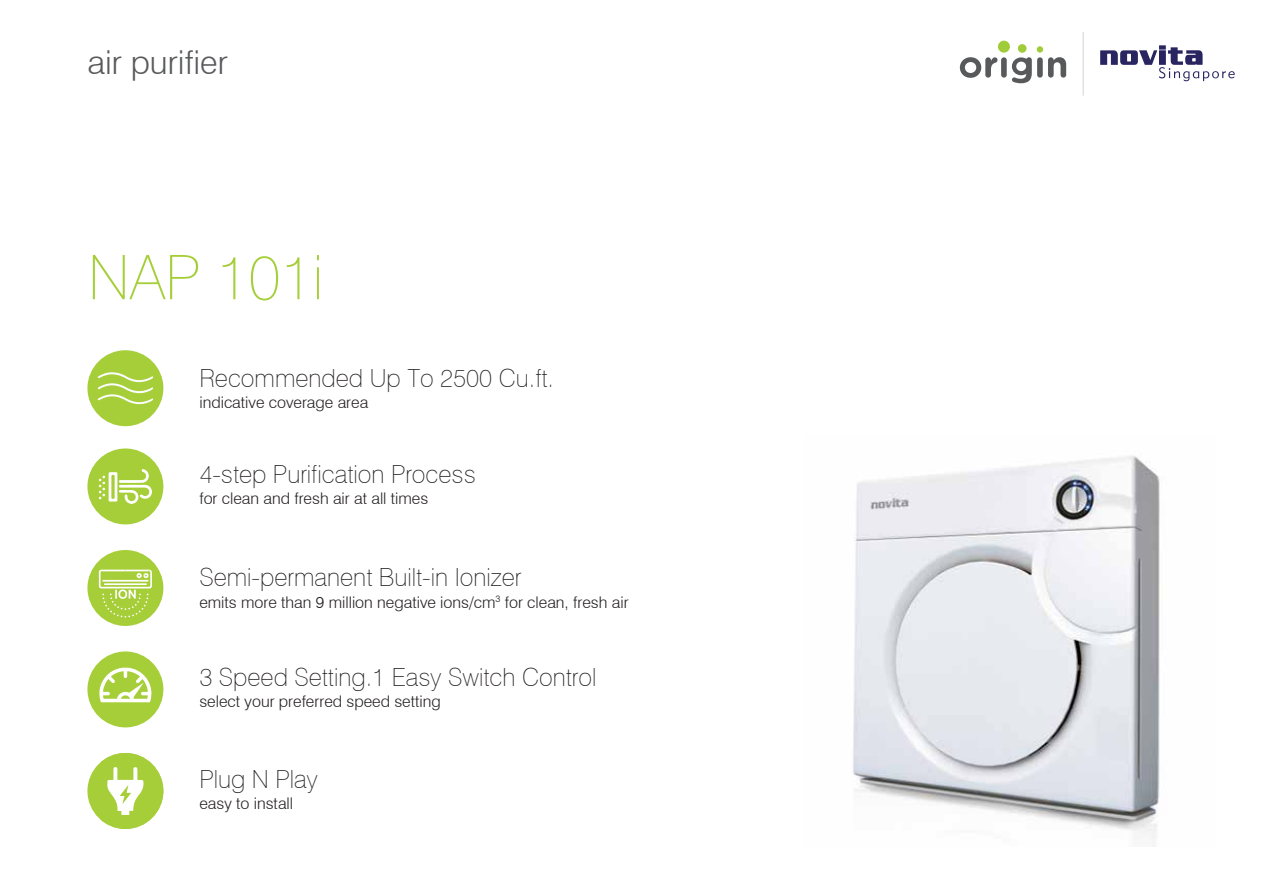
<style>
.page{position:relative;width:1263px;height:893px;background:#fff}
.page>*{position:absolute;margin:0;border:0;box-sizing:border-box;transform-origin:0 0}
.t1{font:100 61.5px "Swiss 721 BT";color:#a6ce39}
.t2{font:300 33px "Swiss 721 BT";color:#58595b}
.t3{font:100 25.05px "Swiss 721 BT";color:#231f20}
.t4{font:300 16.05px "Swiss 721 BT";color:#231f20}
</style>
<div class="page">
<img style="left:853px;top:456px;width:307px;height:390px">
<div style="left:87px;top:448px;width:76px;height:76px;background:#a6ce39;border-radius:50%"></div>
<svg style="left:99px;top:469px;width:53px;height:35px"></svg>
<div style="left:87px;top:350px;width:76px;height:76px;background:#a6ce39;border-radius:50%"></div>
<svg style="left:97px;top:372px;width:56px;height:33px"></svg>
<div style="left:87px;top:651px;width:76px;height:76px;background:#a6ce39;border-radius:50%"></div>
<div style="left:87px;top:550px;width:76px;height:76px;background:#a6ce39;border-radius:50%"></div>
<div style="left:87px;top:753px;width:76px;height:76px;background:#a6ce39;border-radius:50%"></div>
<svg style="left:99px;top:570px;width:53px;height:48px"></svg>
<svg style="left:99px;top:667px;width:53px;height:35px"></svg>
<svg style="left:101px;top:753px;width:62px;height:76px"></svg>
<hr style="left:1083px;top:32px;width:1px;height:64px;background:#d1d3d4">
<svg style="left:1100px;top:45px;width:135px;height:36px"></svg>
<div style="left:998px;top:41px;width:12px;height:12px;background:#a1cc3a;border-radius:50%"></div>
<div style="left:1018px;top:44px;width:8px;height:9px;background:#a1cc3a;border-radius:50%"></div>
<div style="left:1037px;top:46px;width:6px;height:7px;background:#a1cc3a;border-radius:50%"></div>
<svg style="left:960px;top:57px;width:37px;height:21px"></svg>
<div style="left:1001px;top:57px;width:6px;height:21px;background:#58595b;border-radius:3px"></div>
<svg style="left:1012px;top:57px;width:20px;height:26px"></svg>
<div style="left:1037px;top:57px;width:6px;height:21px;background:#58595b;border-radius:3px"></div>
<svg style="left:1048px;top:57px;width:18px;height:21px"></svg>
<h2 class="t2" style="left:87px;top:42px;width:142px">air purifier</h2>
<h1 class="t1" style="left:88px;top:240px;width:237px">NAP 101i</h1>
<h3 class="t3" style="left:199px;top:362px;width:356px">Recommended Up To 2500 Cu.ft.</h3>
<p class="t4" style="left:199px;top:392px;width:170px">indicative coverage area</p>
<h3 class="t3" style="left:199px;top:459px;width:278px">4-step Purification Process</h3>
<p class="t4" style="left:199px;top:489px;width:230px">for clean and fresh air at all times</p>
<h3 class="t3" style="left:199px;top:562px;width:324px">Semi-permanent Built-in Ionizer</h3>
<p class="t4" style="left:199px;top:592px;width:431px">emits more than 9 million negative ions/cm<sup>3</sup> for clean, fresh air</p>
<h3 class="t3" style="left:199px;top:662px;width:398px">3 Speed Setting.1 Easy Switch Control</h3>
<p class="t4" style="left:199px;top:692px;width:243px">select your preferred speed setting</p>
<h3 class="t3" style="left:199px;top:763px;width:120px">Plug N Play</h3>
<p class="t4" style="left:199px;top:793px;width:95px">easy to install</p>
</div>
